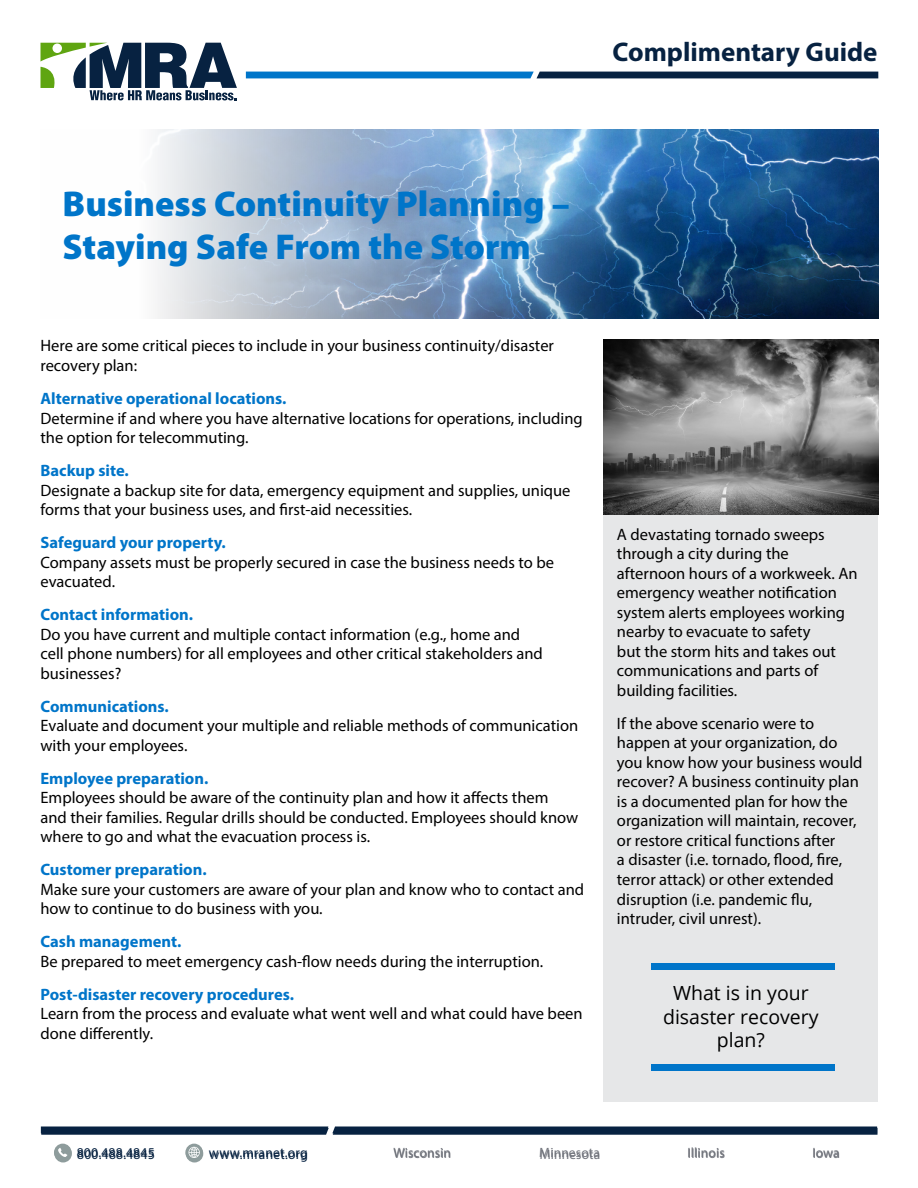
<style>
.page{position:relative;width:918px;height:1188px;background:#fff}
.page>*{position:absolute;margin:0;border:0;box-sizing:border-box;transform-origin:0 0}
.t1{font:900 36px/43.2px "Myriad Pro";color:#0075c9}
.t2{font:700 27px "Myriad Pro";color:#072241}
.t3{font:19.5px/23.4px "Open Sans";color:#000;text-align:center}
.t4{font:16.5px/19.5px "Myriad Pro";color:#000}
.t5{font:700 16.5px "Myriad Pro";color:#0075c9}
.t6{font:13.5px "Myriad Pro";letter-spacing:.01em;color:#71747c}
.t7{font:13.5px "Myriad Pro";letter-spacing:.02em;color:#072241}
</style>
<div class="page">
<svg style="left:246px;top:72px;width:632px;height:6px;background:#064980"></svg>
<svg style="left:186px;top:1145px;width:17px;height:18px"></svg>
<svg style="left:54px;top:1145px;width:18px;height:18px"></svg>
<svg style="left:41px;top:43px;width:196px;height:57px"></svg>
<svg style="left:41px;top:1126px;width:837px;height:9px;background:#1e3652"></svg>
<div style="left:185px;top:1144px;width:18px;height:17px;background:#8e9c9c;border-radius:50%"></div>
<svg style="left:189px;top:1147px;width:11px;height:11px"></svg>
<div style="left:54px;top:1144px;width:18px;height:17px;background:#8e9c9c;border-radius:50%"></div>
<svg style="left:58px;top:1148px;width:10px;height:9px"></svg>
<img style="left:157px;top:130px;width:721px;height:189px">
<div style="left:603px;top:339px;width:275px;height:763px;background:#e6e7e8"></div>
<div style="left:651px;top:963px;width:184px;height:7px;background:#0075c9"></div>
<div style="left:651px;top:1065px;width:184px;height:6px;background:#0075c9"></div>
<img style="left:603px;top:339px;width:275px;height:175px">
<h2 class="t2" style="left:613px;top:34px;width:266px">Complimentary Guide</h2>
<h1 class="t1" style="left:63px;top:183px;width:509px">Business Continuity Planning –<br>Staying Safe From the Storm</h1>
<p class="t4" style="left:40px;top:336px;width:515px">Here are some critical pieces to include in your business continuity/disaster recovery plan:</p>
<p class="t5" style="left:40px;top:388px;width:247px">Alternative operational locations.</p>
<p class="t4" style="left:40px;top:408px;width:544px">Determine if and where you have alternative locations for operations, including the option for telecommuting.</p>
<p class="t5" style="left:40px;top:460px;width:90px">Backup site.</p>
<p class="t4" style="left:40px;top:480px;width:532px">Designate a backup site for data, emergency equipment and supplies, unique forms that your business uses, and first-aid necessities.</p>
<p class="t5" style="left:40px;top:532px;width:187px">Safeguard your property.</p>
<p class="t4" style="left:40px;top:552px;width:515px">Company assets must be properly secured in case the business needs to be evacuated.</p>
<p class="t5" style="left:40px;top:604px;width:154px">Contact information.</p>
<p class="t4" style="left:40px;top:624px;width:504px">Do you have current and multiple contact information (e.g., home and cell phone numbers) for all employees and other critical stakeholders and businesses?</p>
<p class="t5" style="left:40px;top:695px;width:130px">Communications.</p>
<p class="t4" style="left:40px;top:715px;width:539px">Evaluate and document your multiple and reliable methods of communication with your employees.</p>
<p class="t5" style="left:40px;top:767px;width:169px">Employee preparation.</p>
<p class="t4" style="left:40px;top:787px;width:539px">Employees should be aware of the continuity plan and how it affects them and their families. Regular drills should be conducted. Employees should know where to go and what the evacuation process is.</p>
<p class="t5" style="left:40px;top:859px;width:168px">Customer preparation.</p>
<p class="t4" style="left:40px;top:879px;width:545px">Make sure your customers are aware of your plan and know who to contact and how to continue to do business with you.</p>
<p class="t5" style="left:40px;top:931px;width:142px">Cash management.</p>
<p class="t4" style="left:40px;top:951px;width:504px">Be prepared to meet emergency cash-flow needs during the interruption.</p>
<p class="t5" style="left:40px;top:983px;width:255px">Post-disaster recovery procedures.</p>
<p class="t4" style="left:40px;top:1004px;width:544px">Learn from the process and evaluate what went well and what could have been done differently.</p>
<p class="t4" style="left:617px;top:524px;width:242px">A devastating tornado sweeps through a city during the afternoon hours of a workweek. An emergency weather notification system alerts employees working nearby to evacuate to safety<br>but the storm hits and takes out communications and parts of building facilities.</p>
<p class="t4" style="left:617px;top:713px;width:247px">If the above scenario were to happen at your organization, do you know how your business would recover? A business continuity plan is a documented plan for how the organization will maintain, recover, or restore critical functions after<br>a disaster (i.e. tornado, flood, fire, terror attack) or other extended disruption (i.e. pandemic flu, intruder, civil unrest).</p>
<p class="t3" style="left:663px;top:981px;width:157px">What is in your disaster recovery plan?</p>
<p class="t7" style="left:77px;top:1145px;width:79px">800.488.4845</p>
<p class="t7" style="left:209px;top:1145px;width:100px">www.mranet.org</p>
<p class="t6" style="left:393px;top:1144px;width:59px">Wisconsin</p>
<p class="t6" style="left:539px;top:1145px;width:62px">Minnesota</p>
<p class="t6" style="left:687px;top:1144px;width:39px">Illinois</p>
<p class="t6" style="left:812px;top:1144px;width:29px">Iowa</p>
</div>
